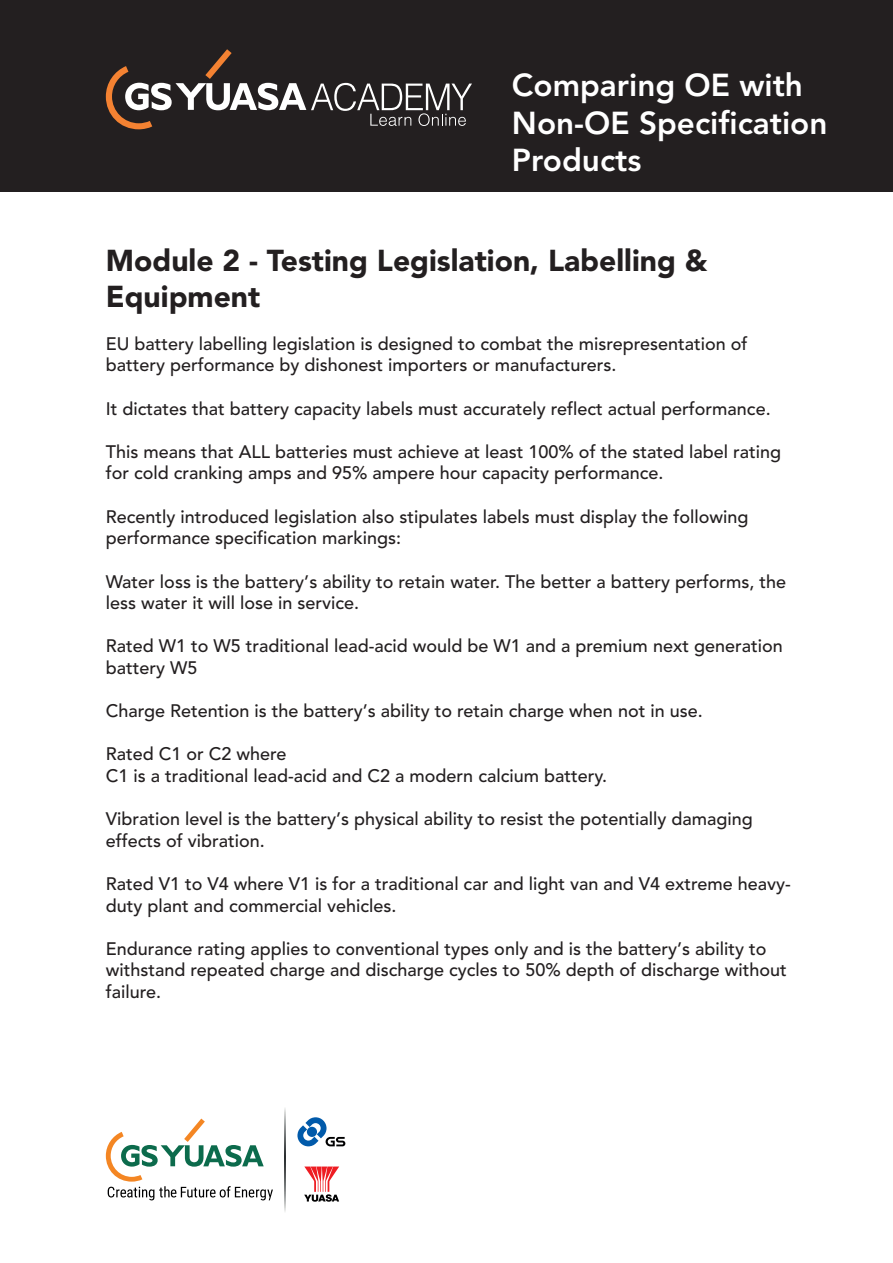
<style>
.page{position:relative;width:893px;height:1263px;background:#fff}
.page>*{position:absolute;margin:0;border:0;box-sizing:border-box;transform-origin:0 0}
.t1{font:800 31.5px/37.8px "Avenir";color:#fff}
.t2{font:900 30px/36px "Avenir";color:#231f20}
.t3{font:500 18px/21.6px "Avenir";color:#231f20}
</style>
<div class="page">
<div style="left:0;top:0;width:893px;height:191px;background:#231f20"></div>
<svg style="left:106px;top:49px;width:366px;height:80px"></svg>
<svg style="left:304px;top:1166px;width:35px;height:36px"></svg>
<svg style="left:297px;top:1117px;width:48px;height:29px"></svg>
<svg style="left:285px;top:1108px;width:1px;height:104px"></svg>
<svg style="left:106px;top:1118px;width:167px;height:82px"></svg>
<h1 class="t1" style="left:512px;top:67px;width:317px">Comparing OE with<br>Non-OE Specification<br>Products</h1>
<h2 class="t2" style="left:106px;top:244px;width:603px">Module 2 - Testing Legislation, Labelling &amp;<br>Equipment</h2>
<p class="t3" style="left:106px;top:333px;width:643px">EU battery labelling legislation is designed to combat the misrepresentation of battery performance by dishonest importers or manufacturers.</p>
<p class="t3" style="left:106px;top:398px;width:666px">It dictates that battery capacity labels must accurately reflect actual performance.</p>
<p class="t3" style="left:106px;top:441px;width:677px">This means that ALL batteries must achieve at least 100% of the stated label rating for cold cranking amps and 95% ampere hour capacity performance.</p>
<p class="t3" style="left:106px;top:506px;width:644px">Recently introduced legislation also stipulates labels must display the following performance specification markings:</p>
<p class="t3" style="left:106px;top:571px;width:682px">Water loss is the battery’s ability to retain water. The better a battery performs, the less water it will lose in service.</p>
<p class="t3" style="left:106px;top:636px;width:678px">Rated W1 to W5 traditional lead-acid would be W1 and a premium next generation battery W5</p>
<p class="t3" style="left:106px;top:701px;width:598px">Charge Retention is the battery’s ability to retain charge when not in use.</p>
<p class="t3" style="left:106px;top:744px;width:503px">Rated C1 or C2 where<br>C1 is a traditional lead-acid and C2 a modern calcium battery.</p>
<p class="t3" style="left:106px;top:809px;width:648px">Vibration level is the battery’s physical ability to resist the potentially damaging effects of vibration.</p>
<p class="t3" style="left:106px;top:873px;width:686px">Rated V1 to V4 where V1 is for a traditional car and light van and V4 extreme heavy&shy;duty plant and commercial vehicles.</p>
<p class="t3" style="left:106px;top:938px;width:682px">Endurance rating applies to conventional types only and is the battery’s ability to withstand repeated charge and discharge cycles to 50% depth of discharge without failure.</p>
</div>
